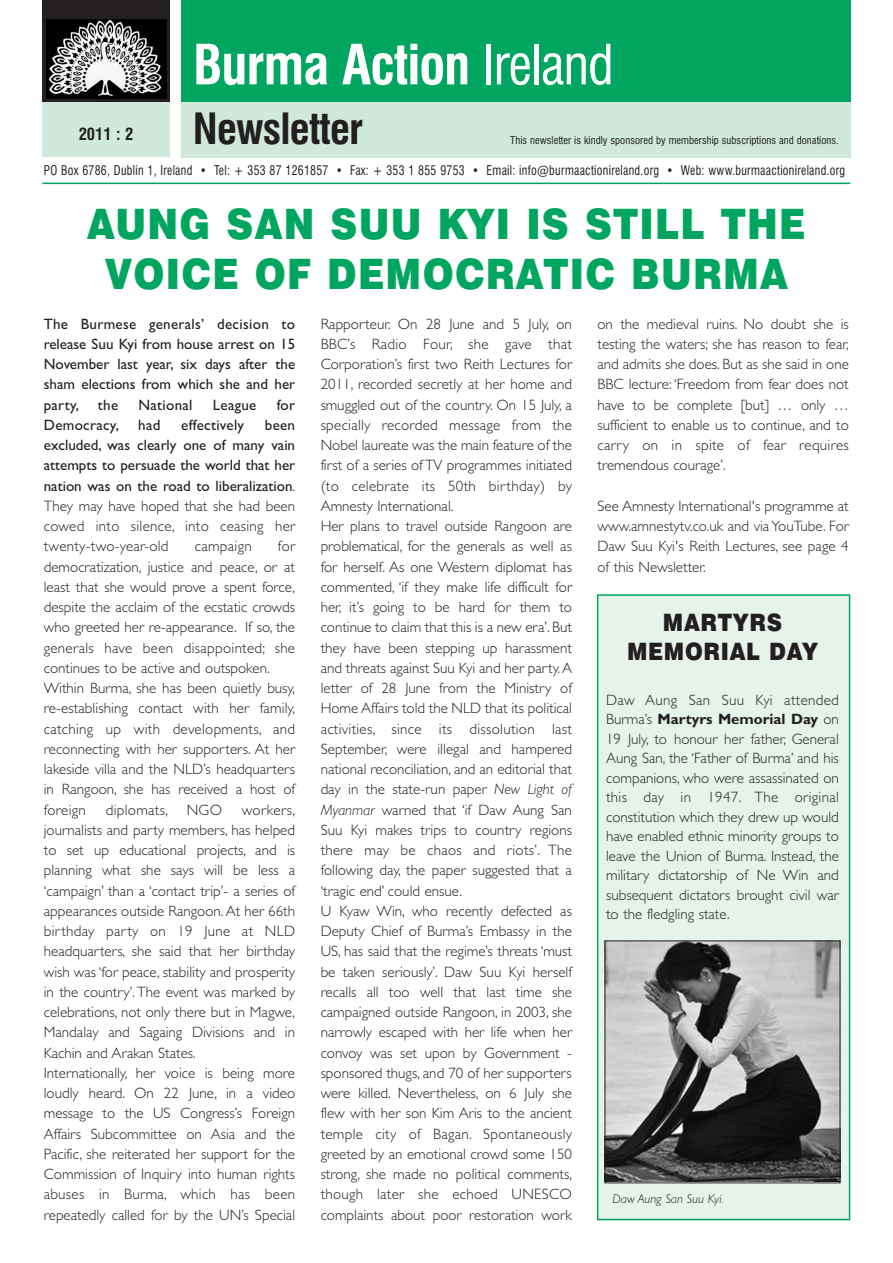
<style>
.page{position:relative;width:893px;height:1263px;background:#fff}
.page>*{position:absolute;margin:0;border:0;box-sizing:border-box;transform-origin:0 0}
.t1{font:700 condensed 54px "Swiss 721 BT";letter-spacing:-.02em;color:#fff}
.t2{font:900 42px/50.4px "Swiss 721 BT";letter-spacing:.035em;color:#00a65f;text-align:center;scale:.9 1}
.t3{font:700 condensed 42px "Swiss 721 BT";letter-spacing:-.02em;color:#231f20}
.t4{font:900 24px/28.8px "Swiss 721 BT";letter-spacing:.03em;color:#231f20;text-align:center;scale:.9 1}
.t5{font:700 condensed 16.5px "Swiss 721 BT";color:#231f20}
.t6{font:300 15px/20.2px "Gill Sans";color:#231f20}
.t7{font:15px/20.2px "Gill Sans";color:#231f20;text-align:justify}
.t8{font:15px "Gill Sans";letter-spacing:.02em;color:#231f20}
.t9{font:300 15px "Gill Sans";letter-spacing:.02em;color:#231f20}
.t10{font:condensed 13.05px "Swiss 721 BT";letter-spacing:.025em;color:#231f20;scale:.91 1}
.t11{font:12.75px "Gill Sans Light Italic TT";color:#231f20}
.t12{font:condensed 10.5px "Swiss 721 BT";letter-spacing:.005em;color:#231f20}
.s1{font-weight:400}
.s2{font-weight:300}
.s3{font-style:italic}
.s4{font-weight:700}
.s5{font-family:"Gill Sans";font-weight:300;font-size:10.5px}
</style>
<div class="page">
<div style="left:42px;top:97px;width:128px;height:60px;background:#d1e9db"></div>
<div style="left:181px;top:0;width:669px;height:157px;background:#d1e9db"></div>
<div style="left:42px;top:0;width:128px;height:102px;background:#231f20"></div>
<div style="left:181px;top:0;width:669px;height:102px;background:#00a65f"></div>
<img style="left:47px;top:20px;width:120px;height:79px">
<hr style="left:42px;top:183px;width:808px;height:1px;background:#00a65f">
<div style="left:598px;top:596px;width:251px;height:623px;background:#e5f3ea"></div>
<div style="left:597px;top:594px;width:253px;height:626px;border:2px solid #00a65f"></div>
<img style="left:607px;top:943px;width:231px;height:238px">
<div style="left:605px;top:941px;width:235px;height:242px;border:1px solid #231f20"></div>
<h1 class="t1" style="left:193px;top:44px;width:422px">Burma Action <span class="s1">Ireland</span></h1>
<h2 class="t3" style="left:193px;top:113px;width:172px">Newsletter</h2>
<p class="t10" style="left:44px;top:165px;width:882px">PO Box 6786, Dublin 1, Ireland • Tel: + 353 87 1261857 • Fax: + 353 1 855 9753 • Email: info@burmaactionireland.org • Web: www.burmaactionireland.org</p>
<p class="t5" style="left:79px;top:128px;width:56px">2011 : 2</p>
<p class="t12" style="left:510px;top:136px;width:330px">This newsletter is kindly sponsored by membership subscriptions and donations.</p>
<h2 class="t2" style="left:87px;top:203px;width:800px">AUNG SAN SUU KYI IS STILL THE<br>VOICE OF DEMOCRATIC BURMA</h2>
<p class="t7" style="left:44px;top:315px;width:253px">The Burmese generals’ decision to release Suu Kyi from house arrest on 15<br>November last year, six days after the sham elections from which she and her party,</p>
<p class="t7" style="left:98px;top:396px;width:22px">the</p>
<p class="t8" style="left:139px;top:399px;width:55px">National</p>
<p class="t7" style="left:213px;top:396px;width:45px">League</p>
<p class="t7" style="left:277px;top:396px;width:20px">for</p>
<p class="t8" style="left:44px;top:420px;width:77px">Democracy,</p>
<p class="t7" style="left:138px;top:416px;width:24px">had</p>
<p class="t8" style="left:181px;top:420px;width:64px">effectively</p>
<p class="t7" style="left:44px;top:416px;width:253px;text-indent:221px">been excluded, was clearly one of many vain attempts to persuade the world that her nation was on the road to liberalization<span class="s2">.<br>They may have hoped that she had been cowed into silence, into ceasing her twenty-two-year-old</span></p>
<p class="t6" style="left:44px;top:538px;width:253px;text-indent:234px">for democratization, justice and peace, or at least that she would prove a spent force, despite the acclaim of the ecstatic crowds who greeted her re-appearance. If so, the generals have been disappointed; she continues to be active and outspoken.<br>Within Burma, she has been quietly busy, re-establishing contact with her family, catching up with developments, and reconnecting with her supporters. At her lakeside villa and the NLD’s headquarters in Rangoon, she has received a host of foreign</p>
<p class="t9" style="left:195px;top:541px;width:58px">campaign</p>
<p class="t9" style="left:106px;top:804px;width:118px">diplomats, NGO</p>
<p class="t6" style="left:44px;top:801px;width:253px;text-indent:198px">workers, journalists and party members, has helped to set up educational projects, and is planning what she says will be less a ‘campaign’ than a ‘contact trip’- a series of appearances outside Rangoon. At her 66th birthday party on 19 June at NLD headquarters, she said that her birthday wish was ‘for peace, stability and prosperity in the country’. The event was marked by celebrations, not only there but in Magwe, Mandalay and Sagaing Divisions and in Kachin and Arakan States.<br>Internationally, her voice is being more loudly heard. On 22 June, in a video message to the US Congress’s Foreign Affairs Subcommittee on Asia and the Pacific, she reiterated her support for the Commission of Inquiry into human rights abuses in Burma, which has been repeatedly called for by the UN’s Special</p>
<p class="t6" style="left:321px;top:315px;width:253px">Rapporteur. On 28 June and 5 July, on BBC’s Radio Four, she gave that Corporation’s first two Reith Lectures for 2011, recorded secretly at her home and smuggled out of the country. On 15 July, a specially recorded message from the Nobel laureate was the main feature of the first of a series of TV programmes initiated (to celebrate its 50th birthday) by Amnesty International.<br>Her plans to travel outside Rangoon are problematical, for the generals as well as for herself. As one Western diplomat has commented, ‘if they make life difficult for her, it’s going to be hard for them to continue to claim that this is a new era’. But they have been stepping up harassment and threats against Suu Kyi and her party. A letter of 28 June from the Ministry of Home Affairs told the NLD that its political activities, since its dissolution last September, were illegal and hampered national reconciliation, and an editorial that day in the state-run paper <span class="s3">New Light of Myanmar</span> warned that ‘if Daw Aung San Suu Kyi makes trips to country regions there may be chaos and riots’. The following day, the paper suggested that a ‘tragic end’ could ensue.<br>U Kyaw Win, who recently defected as Deputy Chief of Burma’s Embassy in the US, has said that the regime’s threats ‘must be taken seriously’. Daw Suu Kyi herself recalls all too well that last time she campaigned outside Rangoon, in 2003, she narrowly escaped with her life when her convoy was set upon by Government - sponsored thugs, and 70 of her supporters were killed. Nevertheless, on 6 July she flew with her son Kim Aris to the ancient temple city of Bagan. Spontaneously greeted by an emotional crowd some 150 strong, she made no political comments, though later she echoed UNESCO complaints about poor restoration work</p>
<p class="t6" style="left:597px;top:315px;width:253px;text-align:justify">on the medieval ruins. No doubt she is testing the waters; she has reason to fear, and admits she does. But as she said in one BBC lecture: ‘Freedom from fear does not have to be complete [but] … only … sufficient to enable us to continue, and to carry on in spite of fear requires tremendous courage’.</p>
<p class="t6" style="left:597px;top:497px;width:253px;text-align:justify">See Amnesty International's programme at www.amnestytv.co.uk and via YouTube. For Daw Suu Kyi's Reith Lectures, see page 4 of this Newsletter.</p>
<h3 class="t4" style="left:627px;top:611px;width:214px">MARTYRS<br>MEMORIAL DAY</h3>
<p class="t6" style="left:606px;top:692px;width:234px;line-height:19.5px;text-align:justify">Daw Aung San Suu Kyi attended Burma’s <span class="s4">Martyrs Memorial Day</span> on 19 July, to honour her father, General Aung San, the ‘Father of Burma’ and his companions, who were assassinated on this day in 1947. The original constitution which they drew up would have enabled ethnic minority groups to leave the Union of Burma. Instead, the military dictatorship of Ne Win and subsequent dictators brought civil war to the fledgling state.</p>
<p class="t11" style="left:612px;top:1194px;width:112px">Daw Aung San Suu Kyi<span class="s5">.</span></p>
</div>
